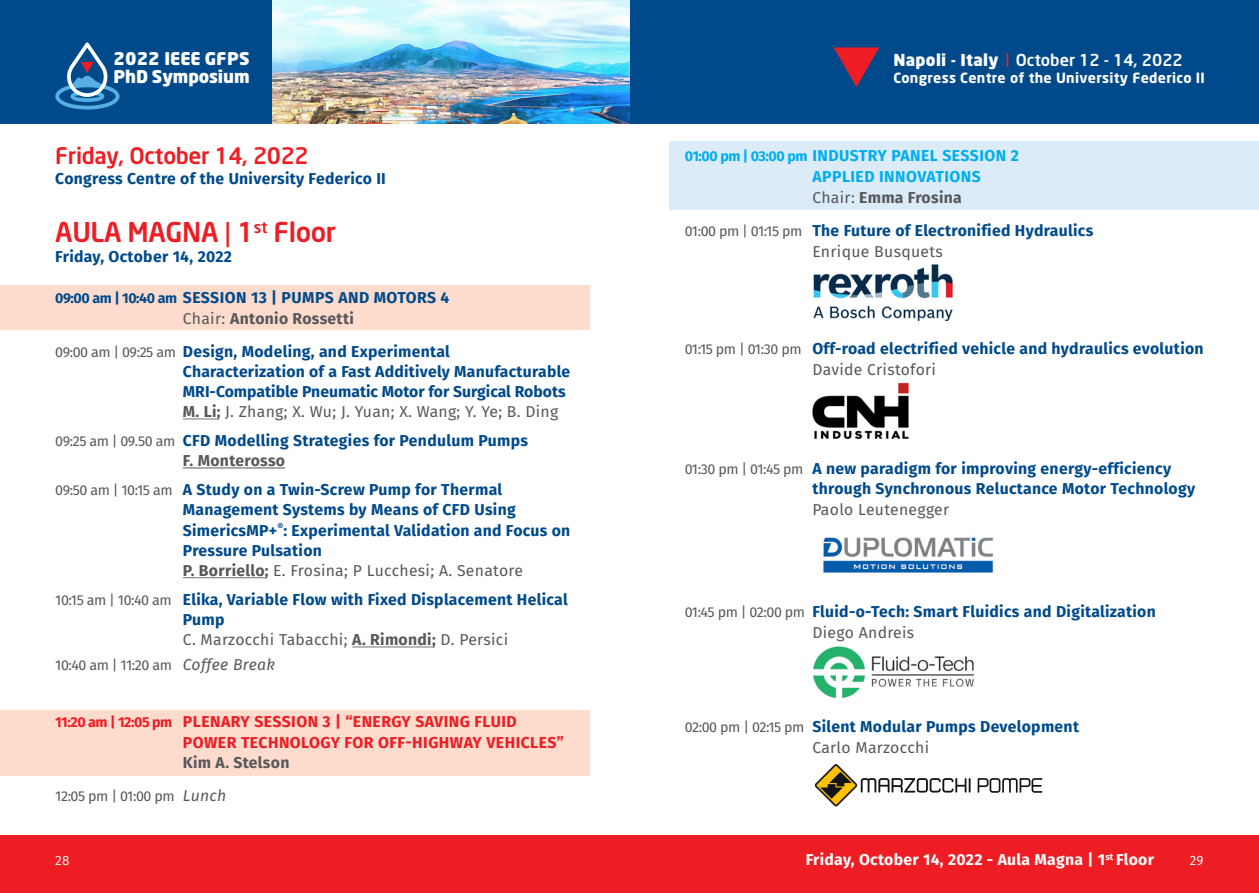
<style>
.page{position:relative;width:1259px;height:893px;background:#fff}
.page>*{position:absolute;margin:0;border:0;box-sizing:border-box;transform-origin:0 0}
.t1{font:500 27px "Neo Sans";letter-spacing:-.015em;color:#ee1d23}
.t2{font:500 22.5px "Neo Sans";letter-spacing:-.015em;color:#ee1d23}
.t3{font:900 17.4px/18.1px "Neo Sans";letter-spacing:-.01em;color:#fff}
.t4{font:500 16.2px "Neo Sans";color:#fff}
.Heading_1{font:700 15.75px/20.2px "Fira Sans";letter-spacing:.02em;color:#004a8b}
.t5{font:700 15.75px/20.2px "Fira Sans";letter-spacing:.03em;color:#ee1d23}
.Heading_1-2{font:700 15.75px/20.7px "Fira Sans";letter-spacing:.03em;color:#00aeef}
.t6{font:700 15.75px "Fira Sans";letter-spacing:.02em;color:#fff}
.Heading_1-3{font:14.25px "Fira Sans";letter-spacing:-.03em;color:#57585a}
.t7{font:700 13.95px "Neo Sans";letter-spacing:.02em;color:#fff}
.t8{font:13.5px "Fira Sans";color:#fff}
.s1{font-weight:900}
.s2{font-family:"Alternate Got No 2 D";font-weight:400;color:#ee1d23}
.s3{font-weight:400}
.s4{font-size:14.25px}
.s5{font-weight:400;color:#57585a}
.s6{color:#57585a}
.s7{font-weight:400;font-size:14.25px;color:#57585a}
.s8{font-style:italic;font-size:15.75px}
</style>
<div class="page">
<div style="left:0;top:0;width:629px;height:123px;background:#004a8b"></div>
<svg style="left:55px;top:43px;width:64px;height:67px"></svg>
<div style="left:629px;top:0;width:630px;height:123px;background:#004a8b"></div>
<div style="left:0;top:836px;width:629px;height:57px;background:#ee1d23"></div>
<div style="left:629px;top:836px;width:630px;height:57px;background:#ee1d23"></div>
<svg style="left:833px;top:47px;width:46px;height:40px"></svg>
<img style="left:272px;top:0;width:357px;height:123px">
<div style="left:670px;top:141px;width:589px;height:68px;background:#dbebf8"></div>
<div style="left:0;top:710px;width:589px;height:65px;background:#fddcce"></div>
<div style="left:0;top:286px;width:589px;height:44px;background:#fddcce"></div>
<hr style="left:183px;top:419px;width:34px;height:1px;background:#767171">
<hr style="left:183px;top:468px;width:102px;height:1px;background:#57585a">
<hr style="left:183px;top:577px;width:82px;height:1px;background:#767171">
<hr style="left:352px;top:647px;width:80px;height:1px;background:#767171">
<img style="left:813px;top:264px;width:140px;height:57px">
<img style="left:812px;top:382px;width:97px;height:58px">
<img style="left:823px;top:537px;width:171px;height:36px">
<img style="left:813px;top:646px;width:162px;height:53px">
<svg style="left:814px;top:764px;width:156px;height:43px"></svg>
<svg style="left:977px;top:778px;width:65px;height:15px"></svg>
<p class="t3" style="left:114px;top:51px;width:137px">2022 IEEE GFPS<br>PhD Symposium</p>
<p class="t4" style="left:893px;top:53px;width:291px"><span class="s1">Napoli - Italy</span> <span class="s2">|</span> October 12 - 14, 2022</p>
<p class="t7" style="left:893px;top:72px;width:313px">Congress Centre of the University Federico II</p>
<p class="t2" style="left:55px;top:146px;width:255px">Friday, October 14, 2022</p>
<p class="Heading_1" style="left:55px;top:167px;width:332px">Congress Centre of the University Federico II</p>
<p class="t1" style="left:55px;top:220px;width:282px">AULA MAGNA <span class="s3">|</span> 1<sup>st</sup> Floor</p>
<p class="Heading_1" style="left:55px;top:245px;width:178px">Friday, October 14, 2022</p>
<p class="Heading_1" style="left:183px;top:287px;width:268px;text-indent:-128px"><span class="s4">09:00 am | 10:40 am</span> SESSION 13 | PUMPS AND MOTORS 4<br><span class="s5">Chair:</span> <span class="s6">Antonio Rossetti</span></p>
<p class="Heading_1" style="left:183px;top:340px;width:389px;text-indent:-128px"><span class="s7">09:00 am | 09:25 am</span> Design, Modeling, and Experimental Characterization of a Fast Additively Manufacturable MRI-Compatible Pneumatic Motor for Surgical Robots <span class="s6">M. Li;</span> <span class="s5">J. Zhang; X. Wu; J. Yuan; X. Wang; Y. Ye; B. Ding</span></p>
<p class="Heading_1" style="left:183px;top:429px;width:347px;text-indent:-128px"><span class="s7">09:25 am | 09.50 am</span> CFD Modelling Strategies for Pendulum Pumps<br><span class="s6">F. Monterosso</span></p>
<p class="Heading_1" style="left:183px;top:478px;width:389px;text-indent:-128px"><span class="s7">09:50 am | 10:15 am</span> A Study on a Twin-Screw Pump for Thermal Management Systems by Means of CFD Using SimericsMP+<sup>®</sup>: Experimental Validation and Focus on Pressure Pulsation<br><span class="s6">P. Borriello;</span> <span class="s5">E. Frosina; P Lucchesi; A. Senatore</span></p>
<p class="Heading_1" style="left:183px;top:588px;width:386px;text-indent:-128px"><span class="s7">10:15 am | 10:40 am</span> Elika, Variable Flow with Fixed Displacement Helical<br>Pump<br><span class="s5">C. Marzocchi Tabacchi;</span> <span class="s6">A. Rimondi;</span> <span class="s5">D. Persici</span></p>
<p class="Heading_1-3" style="left:55px;top:654px;width:221px">10:40 am | 11:20 am <span class="s8">Coffee Break</span></p>
<p class="t5" style="left:183px;top:711px;width:382px;text-indent:-128px"><span class="s4">11:20 am | 12:05 pm</span> PLENARY SESSION 3 | “ENERGY SAVING FLUID<br>POWER TECHNOLOGY FOR OFF-HIGHWAY VEHICLES”<br><span class="s6">Kim A. Stelson</span></p>
<p class="Heading_1-3" style="left:55px;top:785px;width:173px">12:05 pm | 01:00 pm <span class="s8">Lunch</span></p>
<p class="Heading_1-2" style="left:812px;top:144px;width:208px;text-indent:-128px"><span class="s4">01:00 pm | 03:00 pm</span> INDUSTRY PANEL SESSION 2<br>APPLIED INNOVATIONS<br><span class="s5">Chair:</span> <span class="s6">Emma Frosina</span></p>
<p class="Heading_1" style="left:812px;top:219px;width:282px;line-height:20.7px;text-indent:-128px"><span class="s7">01:00 pm | 01:15 pm</span> The Future of Electronified Hydraulics<br><span class="s5">Enrique Busquets</span></p>
<p class="Heading_1" style="left:812px;top:337px;width:393px;line-height:20.7px;text-indent:-128px"><span class="s7">01:15 pm | 01:30 pm</span> Off-road electrified vehicle and hydraulics evolution<br><span class="s5">Davide Cristofori</span></p>
<p class="Heading_1" style="left:812px;top:457px;width:384px;line-height:20.7px;text-indent:-128px"><span class="s7">01:30 pm | 01:45 pm</span> A new paradigm for improving energy-efficiency through Synchronous Reluctance Motor Technology<br><span class="s5">Paolo Leutenegger</span></p>
<p class="Heading_1" style="left:812px;top:600px;width:345px;line-height:20.7px;text-indent:-128px"><span class="s7">01:45 pm | 02:00 pm</span> Fluid-o-Tech: Smart Fluidics and Digitalization<br><span class="s5">Diego Andreis</span></p>
<p class="Heading_1" style="left:812px;top:715px;width:268px;line-height:20.7px;text-indent:-128px"><span class="s7">02:00 pm | 02:15 pm</span> Silent Modular Pumps Development<br><span class="s5">Carlo Marzocchi</span></p>
<p class="t6" style="left:805px;top:846px;width:350px">Friday, October 14, 2022 - Aula Magna | 1<sup>st</sup> Floor</p>
<p class="t8" style="left:55px;top:850px;width:16px">28</p>
<p class="t8" style="left:1189px;top:850px;width:15px">29</p>
</div>
